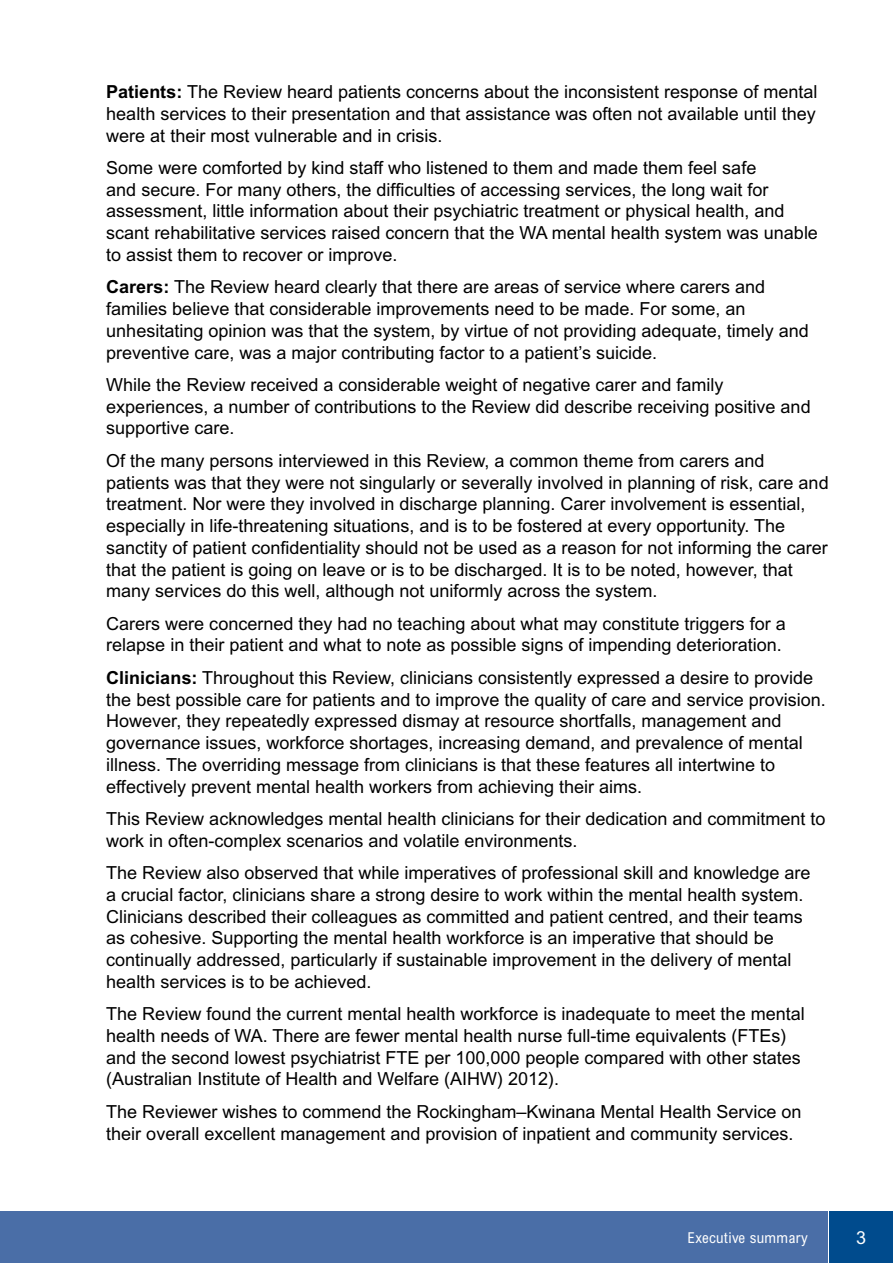
<style>
.page{position:relative;width:893px;height:1263px;background:#fff}
.page>*{position:absolute;margin:0;border:0;box-sizing:border-box;transform-origin:0 0}
.t1{font:18px/21.8px "Arial MT Std";color:#000}
.t2{font:18px "Arial";color:#fff}
.t3{font:condensed 15px "Arial MT Std";letter-spacing:.025em;color:#fff}
.s1{font-weight:700}
</style>
<div class="page">
<div style="left:0;top:1212px;width:827px;height:51px;background:#4a6ea7"></div>
<div style="left:829px;top:1212px;width:64px;height:51px;background:#004b8d"></div>
<p class="t1" style="left:106px;top:81px;width:712px;text-align:justify"><span class="s1">Patients:</span> The Review heard patients concerns about the inconsistent response of mental health services to their presentation and that assistance was often not available until they were at their most vulnerable and in crisis.</p>
<p class="t1" style="left:106px;top:157px;width:713px">Some were comforted by kind staff who listened to them and made them feel safe<br>and secure. For many others, the difficulties of accessing services, the long wait for assessment, little information about their psychiatric treatment or physical health, and scant rehabilitative services raised concern that the WA mental health system was unable to assist them to recover or improve.</p>
<p class="t1" style="left:106px;top:276px;width:704px"><span class="s1">Carers:</span> The Review heard clearly that there are areas of service where carers and families believe that considerable improvements need to be made. For some, an unhesitating opinion was that the system, by virtue of not providing adequate, timely and preventive care, was a major contributing factor to a patient’s suicide.</p>
<p class="t1" style="left:106px;top:374px;width:706px">While the Review received a considerable weight of negative carer and family experiences, a number of contributions to the Review did describe receiving positive and supportive care.</p>
<p class="t1" style="left:106px;top:450px;width:724px">Of the many persons interviewed in this Review, a common theme from carers and patients was that they were not singularly or severally involved in planning of risk, care and treatment. Nor were they involved in discharge planning. Carer involvement is essential, especially in life-threatening situations, and is to be fostered at every opportunity. The sanctity of patient confidentiality should not be used as a reason for not informing the carer that the patient is going on leave or is to be discharged. It is to be noted, however, that many services do this well, although not uniformly across the system.</p>
<p class="t1" style="left:106px;top:612px;width:681px">Carers were concerned they had no teaching about what may constitute triggers for a relapse in their patient and what to note as possible signs of impending deterioration.</p>
<p class="t1" style="left:106px;top:667px;width:721px"><span class="s1">Clinicians:</span> Throughout this Review, clinicians consistently expressed a desire to provide the best possible care for patients and to improve the quality of care and service provision.<br>However, they repeatedly expressed dismay at resource shortfalls, management and governance issues, workforce shortages, increasing demand, and prevalence of mental illness. The overriding message from clinicians is that these features all intertwine to effectively prevent mental health workers from achieving their aims.</p>
<p class="t1" style="left:106px;top:808px;width:721px">This Review acknowledges mental health clinicians for their dedication and commitment to work in often-complex scenarios and volatile environments.</p>
<p class="t1" style="left:106px;top:862px;width:706px">The Review also observed that while imperatives of professional skill and knowledge are a crucial factor, clinicians share a strong desire to work within the mental health system.<br>Clinicians described their colleagues as committed and patient centred, and their teams as cohesive. Supporting the mental health workforce is an imperative that should be continually addressed, particularly if sustainable improvement in the delivery of mental health services is to be achieved.</p>
<p class="t1" style="left:106px;top:1003px;width:700px">The Review found the current mental health workforce is inadequate to meet the mental health needs of WA. There are fewer mental health nurse full-time equivalents (FTEs) and the second lowest psychiatrist FTE per 100,000 people compared with other states (Australian I nstitute of Health and Welfare (AI HW) 2012).</p>
<p class="t1" style="left:106px;top:1100px;width:697px">The Reviewer wishes to commend the Rockingham–Kwinana Mental Health Service on their overall excellent management and provision of inpatient and community services.</p>
<p class="t3" style="left:688px;top:1228px;width:122px">Executive summary</p>
<p class="t2" style="left:856px;top:1227px;width:12px">3</p>
</div>
